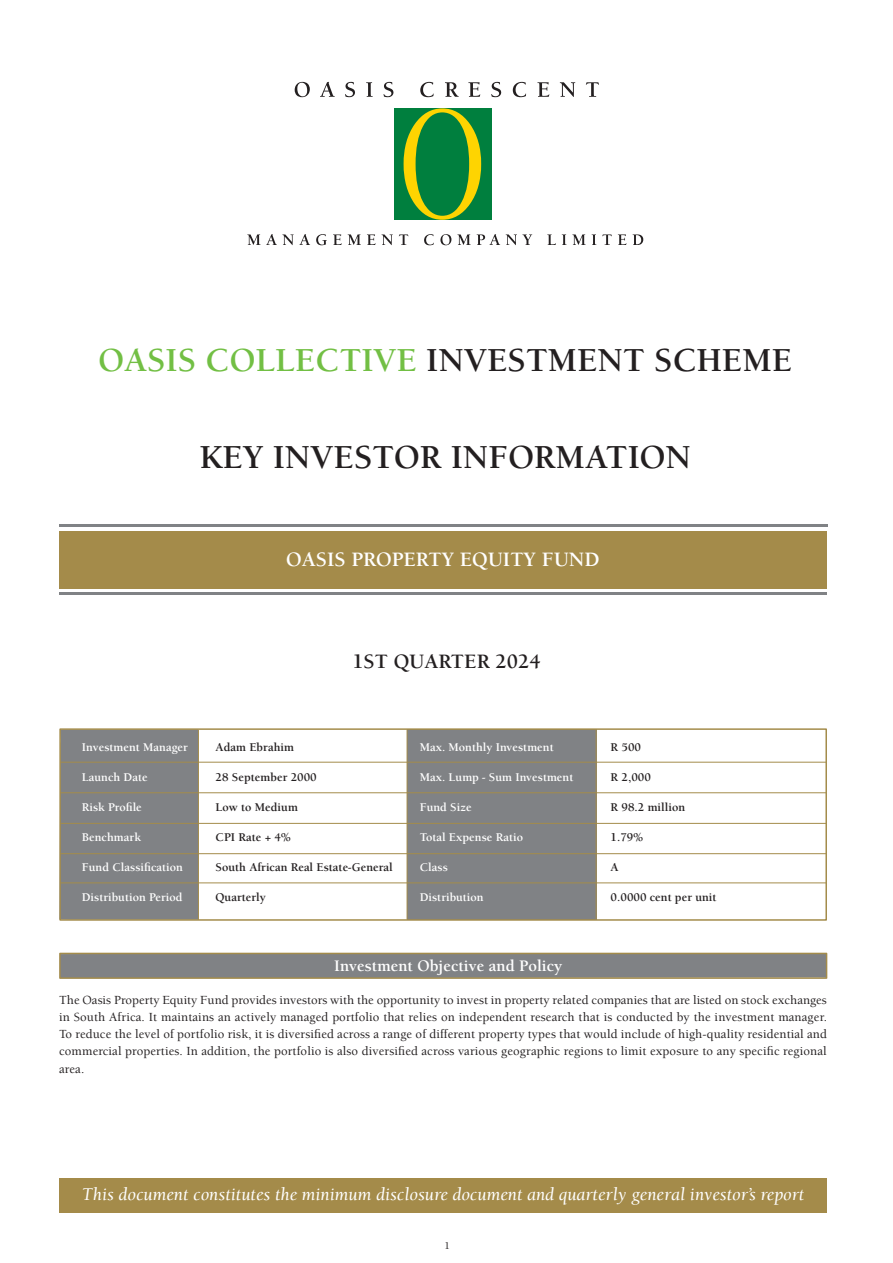
<style>
.page{position:relative;width:893px;height:1263px;background:#fff}
.page>*{position:absolute;margin:0;border:0;box-sizing:border-box;transform-origin:0 0}
.t1{font:700 34.5px "Berkeley Std";color:#231f20}
.t2{font:700 21px "Berkeley Std";color:#fff}
.t3{font:700 21px "Berkeley Std";color:#231f20}
.t4{font:italic 18.45px "Berkeley Std";color:#fff}
.t5{font:700 16.5px "Berkeley Std";color:#fff}
.t6{font:500 12.75px/17.2px "Berkeley Std";letter-spacing:.01em;color:#231f20;text-align:justify}
.t7{font:700 12.15px "Berkeley Std";color:#fff}
.t8{font:700 12.15px "Berkeley Std";color:#231f20}
.t9{font:500 10.5px "Berkeley Std";color:#231f20}
.s1{color:#72bf44}
</style>
<div class="page">
<div style="left:62px;top:956px;width:762px;height:20px;background:#808285"></div>
<div style="left:59px;top:953px;width:768px;height:26px;border:2px solid #a48c4b"></div>
<div style="left:59px;top:1178px;width:768px;height:34px;background:#a48b4a"></div>
<div style="left:394px;top:108px;width:97px;height:112px;background:#007f3e"></div>
<svg style="left:404px;top:108px;width:77px;height:112px"></svg>
<svg style="left:295px;top:82px;width:304px;height:15px"></svg>
<svg style="left:247px;top:234px;width:396px;height:11px"></svg>
<div style="left:59px;top:531px;width:768px;height:58px;background:#a48b4a"></div>
<hr style="left:59px;top:592px;width:768px;height:3px;background:#808285">
<hr style="left:59px;top:524px;width:768px;height:3px;background:#808285">
<div style="left:62px;top:731px;width:136px;height:187px;background:#808285"></div>
<div style="left:407px;top:729px;width:189px;height:191px;background:#808285"></div>
<hr style="left:198px;top:730px;width:1px;height:190px;background:#a48c4b">
<hr style="left:61px;top:762px;width:766px;height:1px;background:#a48c4b">
<hr style="left:60px;top:792px;width:767px;height:1px;background:#a48c4b">
<hr style="left:60px;top:823px;width:767px;height:1px;background:#a48c4b">
<hr style="left:60px;top:853px;width:767px;height:1px;background:#a48c4b">
<hr style="left:60px;top:882px;width:767px;height:1px;background:#a48c4b">
<hr style="left:407px;top:729px;width:1px;height:191px;background:#a48c4b">
<hr style="left:596px;top:729px;width:1px;height:190px;background:#a48c4b">
<div style="left:59px;top:728px;width:768px;height:193px;border:2px solid #a48c4b"></div>
<h1 class="t1" style="left:98px;top:342px;width:695px"><span class="s1">OASIS COLLECTIVE</span> INVESTMENT SCHEME</h1>
<h1 class="t1" style="left:200px;top:439px;width:493px">KEY INVESTOR INFORMATION</h1>
<h2 class="t2" style="left:286px;top:548px;width:315px">OASIS PROPERTY EQUITY FUND</h2>
<h2 class="t3" style="left:352px;top:650px;width:190px">1ST QUARTER 2024</h2>
<p class="t7" style="left:82px;top:741px;width:108px">Investment Manager</p>
<p class="t8" style="left:216px;top:741px;width:80px">Adam Ebrahim</p>
<p class="t7" style="left:420px;top:741px;width:136px">Max. Monthly Investment</p>
<p class="t8" style="left:611px;top:741px;width:32px">R 500</p>
<p class="t7" style="left:82px;top:771px;width:67px">Launch Date</p>
<p class="t8" style="left:216px;top:771px;width:103px">28 September 2000</p>
<p class="t7" style="left:420px;top:771px;width:155px">Max. Lump - Sum Investment</p>
<p class="t8" style="left:611px;top:771px;width:42px">R 2,000</p>
<p class="t7" style="left:82px;top:801px;width:62px">Risk Profile</p>
<p class="t8" style="left:216px;top:801px;width:84px">Low to Medium</p>
<p class="t7" style="left:420px;top:801px;width:53px">Fund Size</p>
<p class="t8" style="left:611px;top:801px;width:76px">R 98.2 million</p>
<p class="t7" style="left:82px;top:831px;width:61px">Benchmark</p>
<p class="t8" style="left:216px;top:831px;width:76px">CPI Rate + 4%</p>
<p class="t7" style="left:420px;top:831px;width:105px">Total Expense Ratio</p>
<p class="t8" style="left:611px;top:831px;width:34px">1.79%</p>
<p class="t7" style="left:82px;top:861px;width:103px">Fund Classification</p>
<p class="t8" style="left:216px;top:861px;width:179px">South African Real Estate-General</p>
<p class="t7" style="left:420px;top:861px;width:30px">Class</p>
<p class="t8" style="left:611px;top:861px;width:10px">A</p>
<p class="t7" style="left:82px;top:891px;width:102px">Distribution Period</p>
<p class="t8" style="left:216px;top:891px;width:52px">Quarterly</p>
<p class="t7" style="left:420px;top:891px;width:65px">Distribution</p>
<p class="t8" style="left:611px;top:891px;width:107px">0.0000 cent per unit</p>
<p class="t5" style="left:334px;top:956px;width:230px">Investment Objective and Policy</p>
<p class="t6" style="left:59px;top:991px;width:769px">The Oasis Property Equity Fund provides investors with the opportunity to invest in property related companies that are listed on stock exchanges in South Africa. It maintains an actively managed portfolio that relies on independent research that is conducted by the investment manager.<br>To reduce the level of portfolio risk, it is diversified across a range of different property types that would include of high-quality residential and commercial properties. In addition, the portfolio is also diversified across various geographic regions to limit exposure to any specific regional area.</p>
<h3 class="t4" style="left:82px;top:1184px;width:724px">This document constitutes the minimum disclosure document and quarterly general investor’s report</h3>
<p class="t9" style="left:444px;top:1240px;width:7px">1</p>
</div>
